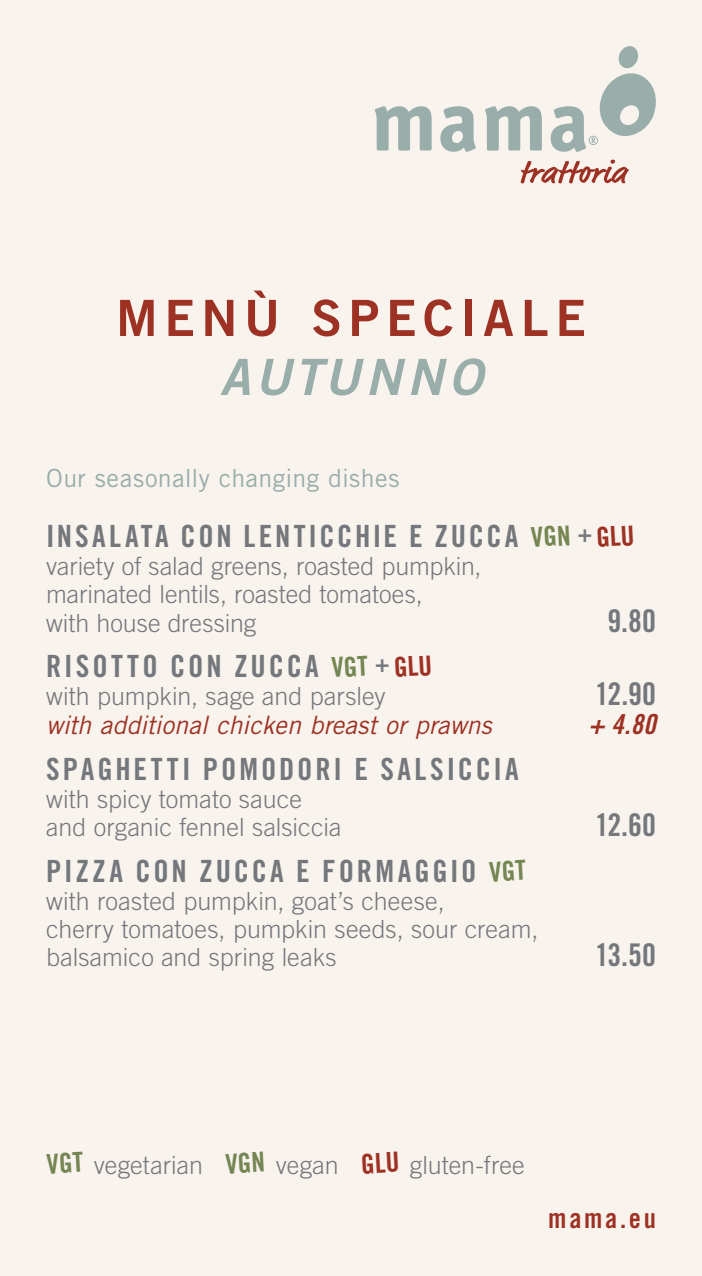
<style>
.page{position:relative;width:702px;height:1276px;background:#f9f3ed}
.page>*{position:absolute;margin:0;border:0;box-sizing:border-box;transform-origin:0 0}
.t1{font:50px "Trade Gothic Bold Two";letter-spacing:.13em;color:#9d3224}
.t2{font:italic 50px "Trade Gothic Bold Two";letter-spacing:.095em;color:#99adab}
.t3{font:31.25px "Trade Gothic Bold Cond Twenty";color:#74777b}
.t4{font:30.5px "Trade Gothic Bold Cond Twenty";letter-spacing:.09em;color:#74777b}
.t5{font:27.5px "Trade Gothic Bold Cond Twenty";letter-spacing:.095em;color:#9d3224}
.t6{font:27.5px "Trade Gothic Bold Cond Twenty Obl";color:#9d3224}
.t7{font:italic 25.25px "Trade Gothic";letter-spacing:-.005em;color:#9d3224}
.t8{font:300 25px/28.2px "Trade Gothic";color:#74777b}
.t9{font:25px "Trade Gothic";letter-spacing:.015em;color:#99adab}
.t10{font:25px "Trade Gothic Bold Cond Twenty";color:#74777b}
</style>
<div class="page">
<svg style="left:520px;top:160px;width:108px;height:23px"></svg>
<svg style="left:375px;top:106px;width:56px;height:44px"></svg>
<svg style="left:440px;top:106px;width:36px;height:46px"></svg>
<svg style="left:485px;top:106px;width:57px;height:44px"></svg>
<svg style="left:550px;top:46px;width:106px;height:106px"></svg>
<h1 class="t1" style="left:116px;top:287px;width:471px">MENÙ SPECIALE</h1>
<h1 class="t2" style="left:220px;top:346px;width:264px">AUTUNNO</h1>
<p class="t9" style="left:46px;top:463px;width:355px">Our seasonally changing dishes</p>
<p class="t4" style="left:46px;top:517px;width:473px">INSALATA CON LENTICCHIE E ZUCCA</p>
<p class="t10" style="left:577px;top:518px;width:16px">+</p>
<p class="t8" style="left:46px;top:552px;width:437px">variety of salad greens, roasted pumpkin, marinated lentils, roasted tomatoes,<br>with house dressing</p>
<p class="t3" style="left:607px;top:601px;width:50px">9.80</p>
<p class="t4" style="left:46px;top:648px;width:274px">RISOTTO CON ZUCCA</p>
<p class="t10" style="left:375px;top:648px;width:16px">+</p>
<p class="t8" style="left:46px;top:682px;width:341px">with pumpkin, sage and parsley</p>
<p class="t3" style="left:595px;top:675px;width:62px">12.90</p>
<p class="t7" style="left:46px;top:710px;width:447px">with additional chicken breast or prawns</p>
<p class="t6" style="left:588px;top:707px;width:69px">+ 4.80</p>
<p class="t4" style="left:46px;top:750px;width:474px">SPAGHETTI POMODORI E SALSICCIA</p>
<p class="t8" style="left:46px;top:784px;width:297px">with spicy tomato sauce and organic fennel salsiccia</p>
<p class="t3" style="left:595px;top:806px;width:62px">12.60</p>
<p class="t4" style="left:46px;top:852px;width:432px">PIZZA CON ZUCCA E FORMAGGIO</p>
<p class="t8" style="left:46px;top:886px;width:494px">with roasted pumpkin, goat’s cheese,<br>cherry tomatoes, pumpkin seeds, sour cream, balsamico and spring leaks</p>
<p class="t3" style="left:595px;top:936px;width:62px">13.50</p>
<p class="t8" style="left:94px;top:1150px;width:111px">vegetarian</p>
<p class="t8" style="left:276px;top:1150px;width:64px">vegan</p>
<p class="t8" style="left:410px;top:1150px;width:116px">gluten-free</p>
<p class="t5" style="left:548px;top:1201px;width:109px">mama.eu</p>
</div>
